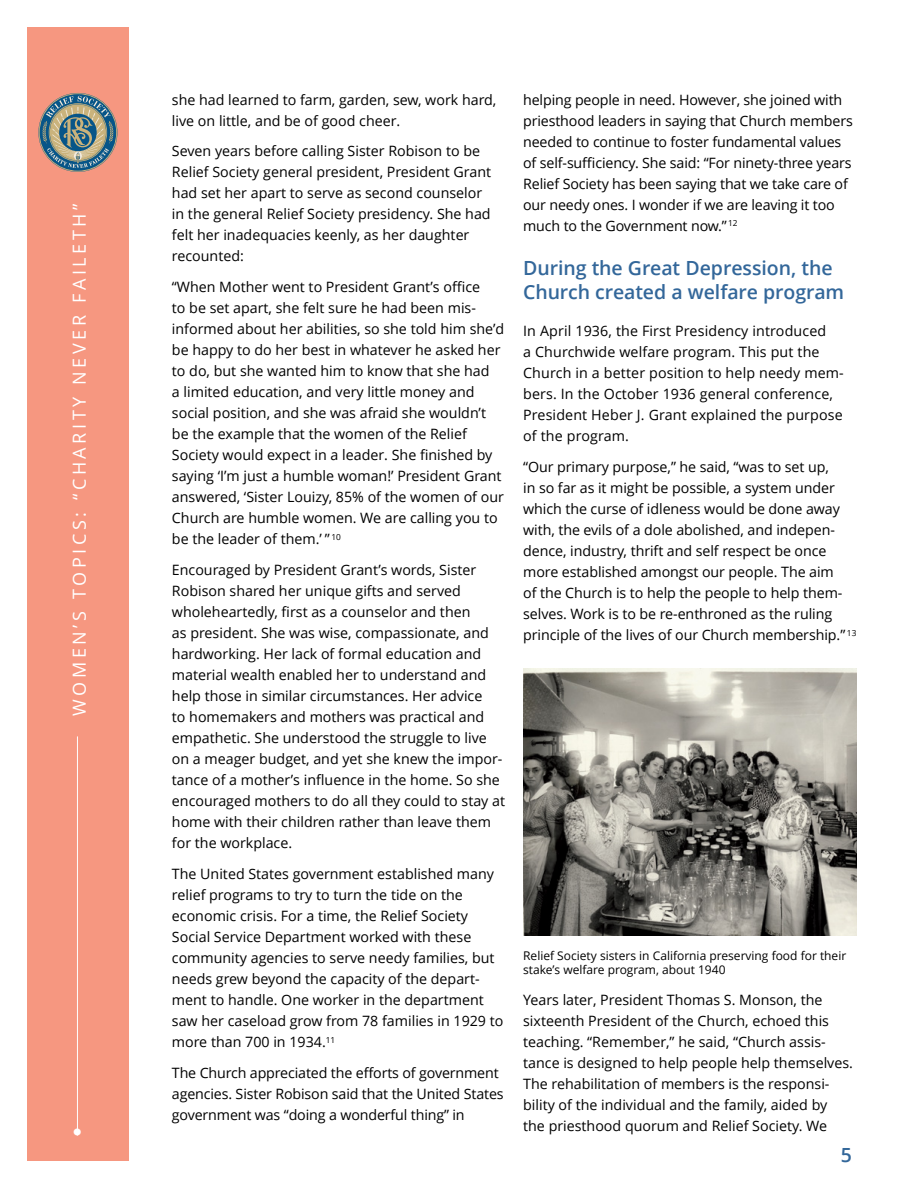
<style>
.page{position:relative;width:918px;height:1188px;background:#fff}
.page>*{position:absolute;margin:0;border:0;box-sizing:border-box;transform-origin:0 0}
.TOPIC-2_title{font:600 19.5px/24px "Zoramlds Lat";letter-spacing:-.005em;color:#33679a}
.t1{font:300 19.5px "Helveticalds Lat";color:#fff}
.t2{font:18px "Zoramlds Lat";letter-spacing:.2em;color:#fff}
.TOPIC-2_para{font:14.25px/21px "Zoramlds Lat";color:#000}
.TOPIC-2_para_first{font:14.25px/21px "Zoramlds Lat";letter-spacing:.01em;color:#000}
.FIGimg-CAP_para{font:12px/14.4px "Zoramlds Lat";color:#000}
</style>
<div class="page">
<div style="left:27px;top:27px;width:101px;height:1134px;background:#f69780"></div>
<hr style="left:77px;top:185px;width:1px;height:951px;background:#fff">
<div style="left:71px;top:178px;width:15px;height:558px;background:#f69780"></div>
<svg style="left:38px;top:93px;width:79px;height:79px"></svg>
<img style="left:523px;top:669px;width:333px;height:267px">
<p class="t2" style="left:67px;top:716px;width:514px;rotate:-90deg">WOMEN’S TOPICS: “CHARITY NEVER FAILETH”</p>
<h1 class="t1" style="left:73px;top:1117px;width:11px">•</h1>
<p class="TOPIC-2_para_first" style="left:172px;top:88px;width:326px">she had learned to farm, garden, sew, work hard, live on little, and be of good cheer.</p>
<p class="TOPIC-2_para" style="left:172px;top:140px;width:321px">Seven years before calling Sister Robison to be Relief Society general president, President Grant had set her apart to serve as second counselor in the general Relief Society presidency. She had felt her inadequacies keenly, as her daughter recounted:</p>
<p class="TOPIC-2_para" style="left:172px;top:276px;width:334px">“When Mother went to President Grant’s office<br>to be set apart, she felt sure he had been mis&shy;informed about her abilities, so she told him she’d be happy to do her best in whatever he asked her to do, but she wanted him to know that she had<br>a limited education, and very little money and social position, and she was afraid she wouldn’t be the example that the women of the Relief Society would expect in a leader. She finished by saying ‘I’m just a humble woman!’ President Grant answered, ‘Sister Louizy, 85% of the women of our Church are humble women. We are calling you to be the leader of them.’ ” <sup>10</sup></p>
<p class="TOPIC-2_para" style="left:172px;top:559px;width:335px">Encouraged by President Grant’s words, Sister Robison shared her unique gifts and served wholeheartedly, first as a counselor and then<br>as president. She was wise, compassionate, and hardworking. Her lack of formal education and material wealth enabled her to understand and help those in similar circumstances. Her advice<br>to homemakers and mothers was practical and empathetic. She understood the struggle to live on a meager budget, and yet she knew the impor&shy;tance of a mother’s influence in the home. So she encouraged mothers to do all they could to stay at home with their children rather than leave them for the workplace.</p>
<p class="TOPIC-2_para" style="left:172px;top:863px;width:333px">The United States government established many relief programs to try to turn the tide on the economic crisis. For a time, the Relief Society Social Service Department worked with these community agencies to serve needy families, but needs grew beyond the capacity of the depart&shy;ment to handle. One worker in the department saw her caseload grow from 78 families in 1929 to more than 700 in 1934.<sup>11</sup></p>
<p class="TOPIC-2_para" style="left:172px;top:1062px;width:333px">The Church appreciated the efforts of government agencies. Sister Robison said that the United States government was “doing a wonderful thing” in</p>
<p class="TOPIC-2_para" style="left:523px;top:88px;width:331px">helping people in need. However, she joined with priesthood leaders in saying that Church members needed to continue to foster fundamental values of self-sufficiency. She said: “For ninety-three years Relief Society has been saying that we take care of our needy ones. I wonder if we are leaving it too much to the Government now.” <sup>12</sup></p>
<p class="TOPIC-2_title" style="left:523px;top:255px;width:323px">During the Great Depression, the<br>Church created a welfare program</p>
<p class="TOPIC-2_para_first" style="left:523px;top:320px;width:322px">In April 1936, the First Presidency introduced<br>a Churchwide welfare program. This put the Church in a better position to help needy mem&shy;bers. In the October 1936 general conference, President Heber J. Grant explained the purpose of the program.</p>
<p class="TOPIC-2_para" style="left:523px;top:456px;width:335px">“Our primary purpose,” he said, “was to set up,<br>in so far as it might be possible, a system under which the curse of idleness would be done away with, the evils of a dole abolished, and indepen&shy;dence, industry, thrift and self respect be once more established amongst our people. The aim<br>of the Church is to help the people to help them&shy;selves. Work is to be re-enthroned as the ruling principle of the lives of our Church membership.” <sup>13</sup></p>
<p class="FIGimg-CAP_para" style="left:523px;top:948px;width:325px">Relief Society sisters in California preserving food for their stake’s welfare program, about 1940</p>
<p class="TOPIC-2_para" style="left:523px;top:989px;width:331px">Years later, President Thomas S. Monson, the sixteenth President of the Church, echoed this teaching. “Remember,” he said, “Church assis&shy;tance is designed to help people help themselves.<br>The rehabilitation of members is the responsi&shy;bility of the individual and the family, aided by<br>the priesthood quorum and Relief Society. We</p>
<h1 class="TOPIC-2_title" style="left:841px;top:1143px;width:13px">5</h1>
</div>
